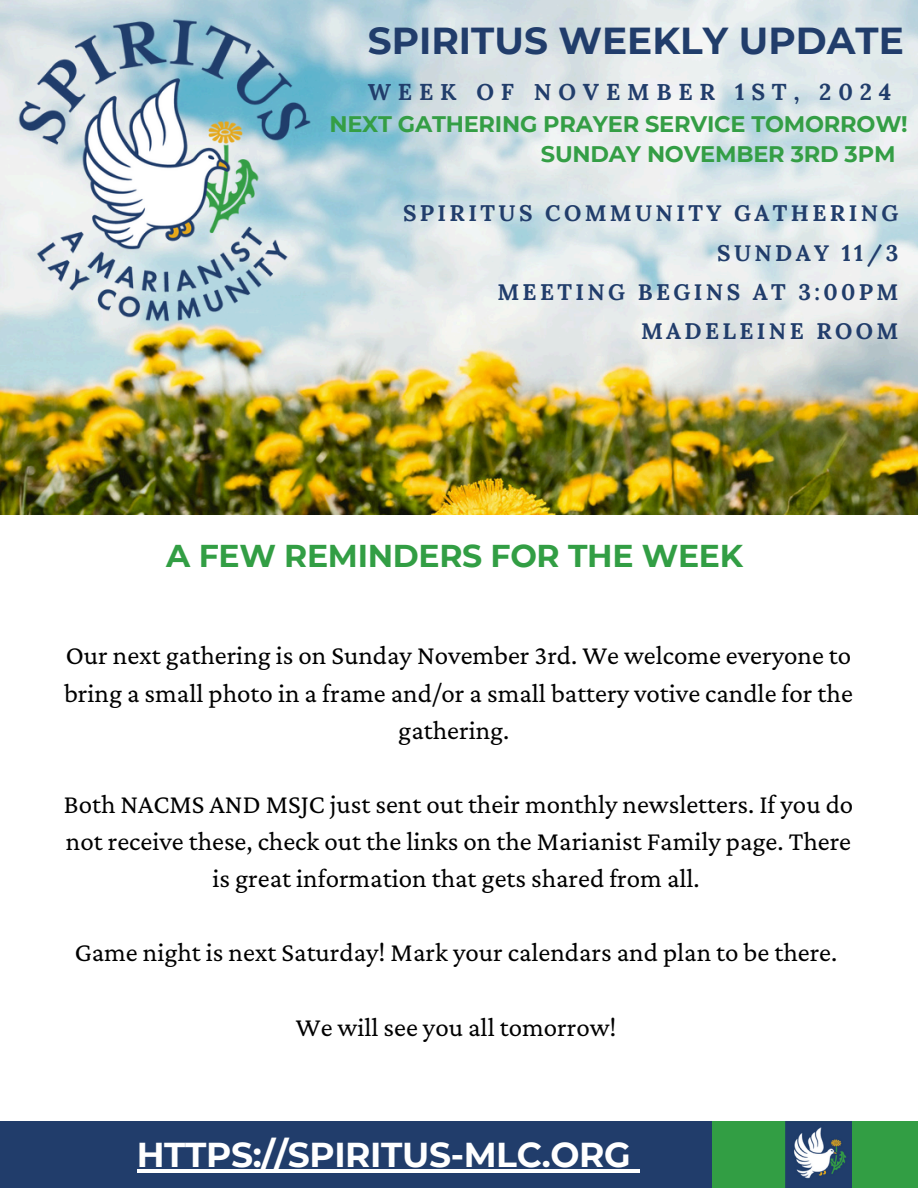
<style>
.page{position:relative;width:918px;height:1188px;background:#fff}
.page>*{position:absolute;margin:0;border:0;box-sizing:border-box;transform-origin:0 0}
.t1{font:700 37.5px "Montserrat";color:#213d6b}
.t2{font:700 34.5px "Montserrat";letter-spacing:-.01em;color:#fff}
.t3{font:700 31.5px "Montserrat";letter-spacing:-.01em;color:#329e44}
.t4{font:27px/37.2px "Crimson Pro";color:#000;text-align:center}
.t5{font:700 22.95px "Lora";letter-spacing:.3em;color:#213d6b}
.t6{font:700 22.5px "Lora";letter-spacing:.15em;color:#213d6b}
.t7{font:700 22.5px "Montserrat";letter-spacing:-.01em;color:#349e45}
</style>
<div class="page">
<img style="left:0;top:0;width:918px;height:514px">
<img style="left:0;top:0;width:335px;height:341px">
<div style="left:0;top:1122px;width:712px;height:66px;background:#213d6b"></div>
<div style="left:712px;top:1122px;width:206px;height:66px;background:#329e44"></div>
<img style="left:786px;top:1122px;width:66px;height:66px">
<hr style="left:137px;top:1170px;width:493px;height:3px;background:#fff">
<svg style="left:630px;top:1170px;width:10px;height:3px"></svg>
<p class="t1" style="left:368px;top:18px;width:538px">SPIRITUS WEEKLY UPDATE</p>
<p class="t5" style="left:368px;top:77px;width:525px">WEEK OF NOVEMBER 1ST, 2024</p>
<h3 class="t7" style="left:329px;top:110px;width:580px">NEXT GATHERING PRAYER SERVICE TOMORROW!</h3>
<h3 class="t7" style="left:541px;top:140px;width:356px">SUNDAY NOVEMBER 3RD 3PM</h3>
<p class="t6" style="left:403px;top:199px;width:497px">SPIRITUS COMMUNITY GATHERING</p>
<p class="t6" style="left:717px;top:238px;width:183px">SUNDAY 11/3</p>
<p class="t6" style="left:497px;top:277px;width:403px">MEETING BEGINS AT 3:00PM</p>
<p class="t6" style="left:641px;top:317px;width:259px">MADELEINE ROOM</p>
<p class="t3" style="left:166px;top:536px;width:578px">A FEW REMINDERS FOR THE WEEK</p>
<h3 class="t4" style="left:64px;top:637px;width:790px">Our next gathering is on Sunday November 3rd. We welcome everyone to bring a small photo in a frame and/or a small battery votive candle for the gathering.</h3>
<p class="t4" style="left:64px;top:785px;width:791px">Both NACMS AND MSJC just sent out their monthly newsletters. If you do not receive these, check out the links on the Marianist Family page. There is great information that gets shared from all.</p>
<h1 class="t4" style="left:75px;top:934px;width:764px">Game night is next Saturday! Mark your calendars and plan to be there.</h1>
<p class="t4" style="left:296px;top:1008px;width:322px">We will see you all tomorrow!</p>
<p class="t2" style="left:137px;top:1134px;width:496px">HTTPS://SPIRITUS-MLC.ORG</p>
</div>
